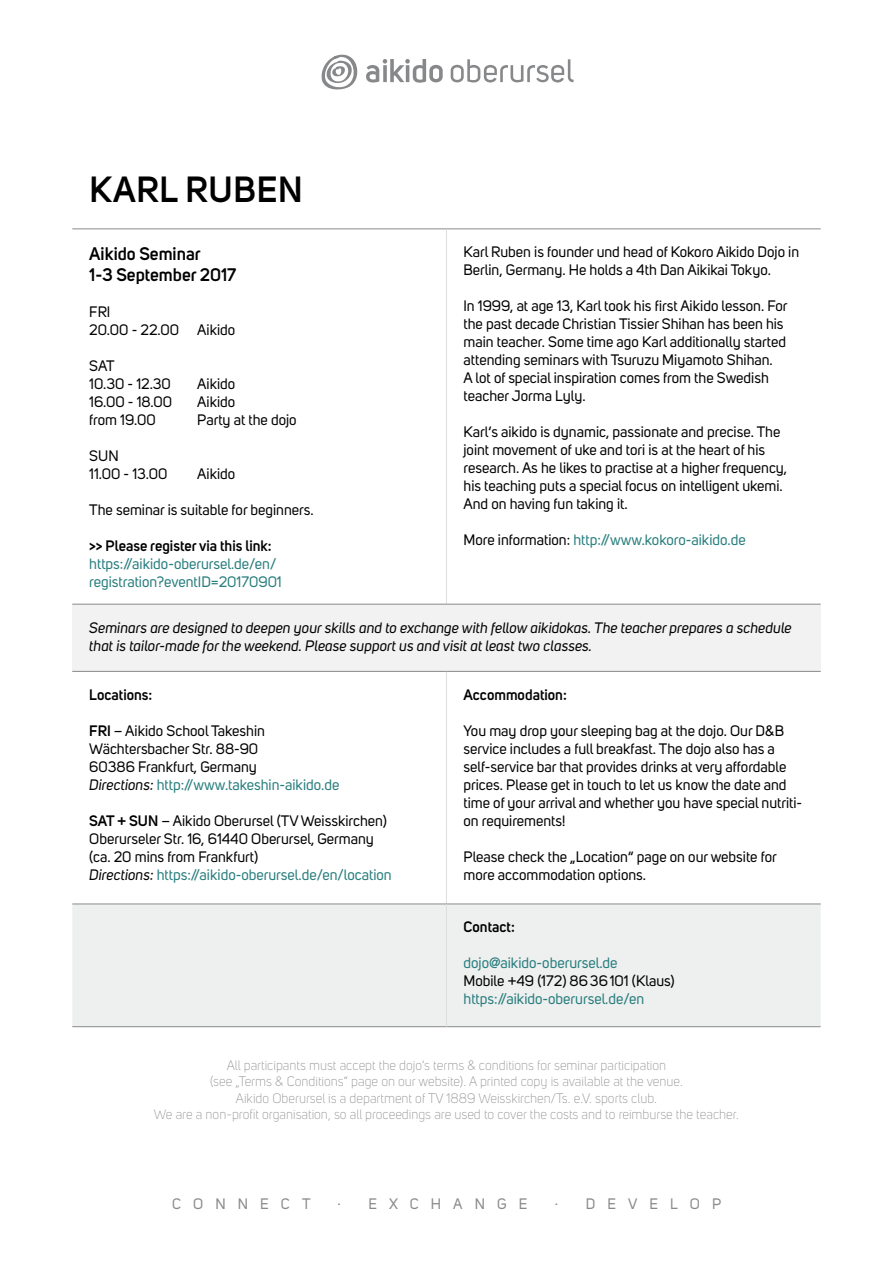
<style>
.page{position:relative;width:893px;height:1263px;background:#fff}
.page>*{position:absolute;margin:0;border:0;box-sizing:border-box;transform-origin:0 0}
.t1{font:600 36px "Uni Sans";letter-spacing:.02em;color:#000}
.t2{font:600 18px/21.6px "Uni Sans";color:#000}
.t3{font:15px/18px "Uni Sans";color:#000}
.t4{font:italic 15px/18px "Uni Sans";color:#000}
.t5{font:15px/18px "Uni Sans";color:#287d7d}
.t6{font:600 15px "Uni Sans";color:#000}
.t7{font:15px "Uni Sans";letter-spacing:.81em;color:#8a8a8a}
.t8{font:300 13.5px/16.2px "Uni Sans";color:#8a8a8a;text-align:center}
.s1{color:#000}
.s2{font-weight:600}
.s3{font-style:italic}
.s4{color:#287d7d}
</style>
<div class="page">
<svg style="left:321px;top:54px;width:37px;height:36px"></svg>
<svg style="left:366px;top:59px;width:77px;height:24px"></svg>
<svg style="left:451px;top:59px;width:123px;height:23px"></svg>
<div style="left:72px;top:604px;width:749px;height:67px;background:#f2f2f2"></div>
<div style="left:72px;top:905px;width:749px;height:121px;background:#eeefef"></div>
<hr style="left:72px;top:229px;width:374px;height:1px;background:#8a8a8a">
<hr style="left:446px;top:229px;width:375px;height:1px;background:#8a8a8a">
<hr style="left:446px;top:229px;width:1px;height:375px;background:#dddedf">
<hr style="left:446px;top:672px;width:1px;height:232px;background:#dddedf">
<hr style="left:72px;top:604px;width:374px;height:1px;background:#8a8a8a">
<hr style="left:446px;top:604px;width:375px;height:1px;background:#8a8a8a">
<hr style="left:72px;top:671px;width:374px;height:1px;background:#8a8a8a">
<hr style="left:446px;top:671px;width:375px;height:1px;background:#8a8a8a">
<hr style="left:72px;top:904px;width:374px;height:1px;background:#8a8a8a">
<hr style="left:446px;top:904px;width:375px;height:1px;background:#8a8a8a">
<hr style="left:72px;top:1026px;width:374px;height:1px;background:#8a8a8a">
<hr style="left:446px;top:1026px;width:375px;height:1px;background:#8a8a8a">
<hr style="left:446px;top:904px;width:1px;height:122px;background:#dddedf">
<h1 class="t1" style="left:90px;top:168px;width:214px">KARL RUBEN</h1>
<p class="t2" style="left:89px;top:242px;width:149px">Aikido Seminar<br>1-3 September 2017</p>
<p class="t3" style="left:89px;top:303px;width:148px">FRI<br>20.00 - 22.00 Aikido</p>
<p class="t3" style="left:89px;top:357px;width:83px">SAT<br>10.30 - 12.30</p>
<p class="t3" style="left:197px;top:375px;width:40px">Aikido</p>
<p class="t3" style="left:89px;top:393px;width:84px">16.00 - 18.00</p>
<p class="t3" style="left:197px;top:393px;width:40px">Aikido</p>
<p class="t3" style="left:89px;top:411px;width:68px">from 19.00</p>
<p class="t3" style="left:197px;top:411px;width:101px">Party at the dojo</p>
<p class="t3" style="left:89px;top:447px;width:80px">SUN<br>11.00 - 13.00</p>
<p class="t3" style="left:197px;top:465px;width:40px">Aikido</p>
<p class="t3" style="left:89px;top:501px;width:226px">The seminar is suitable for beginners.</p>
<p class="t6" style="left:89px;top:537px;width:184px">&gt;&gt; Please register via this link:</p>
<p class="t5" style="left:89px;top:555px;width:194px">https://aikido-oberursel.de/en/ registration?eventID=20170901</p>
<p class="t3" style="left:463px;top:243px;width:337px">Karl Ruben is founder und head of Kokoro Aikido Dojo in<br>Berlin, Germany. He holds a 4th Dan Aikikai Tokyo.</p>
<p class="t3" style="left:463px;top:297px;width:325px">In 1999, at age 13, Karl took his first Aikido lesson. For the past decade Christian Tissier Shihan has been his main teacher. Some time ago Karl additionally started attending seminars with Tsuruzu Miyamoto Shihan.<br>A lot of special inspiration comes from the Swedish teacher Jorma Lyly.</p>
<p class="t3" style="left:463px;top:423px;width:325px">Karl‘s aikido is dynamic, passionate and precise. The joint movement of uke and tori is at the heart of his research. As he likes to practise at a higher frequency, his teaching puts a special focus on intelligent ukemi.<br>And on having fun taking it.</p>
<p class="t5" style="left:463px;top:531px;width:284px"><span class="s1">More information:</span> http://www.kokoro-aikido.de</p>
<p class="t4" style="left:89px;top:618px;width:704px">Seminars are designed to deepen your skills and to exchange with fellow aikidokas. The teacher prepares a schedule that is tailor-made for the weekend. Please support us and visit at least two classes.</p>
<p class="t6" style="left:89px;top:686px;width:65px">Locations:</p>
<p class="t3" style="left:89px;top:722px;width:252px"><span class="s2">FRI</span> – Aikido School Takeshin<br>Wächtersbacher Str. 88-90<br>60386 Frankfurt, Germany<br><span class="s3">Directions:</span> <span class="s4">http://www.takeshin-aikido.de</span></p>
<p class="t3" style="left:89px;top:812px;width:304px"><span class="s2">SAT + SUN</span> – Aikido Oberursel (TV Weisskirchen)<br>Oberurseler Str. 16, 61440 Oberursel, Germany (ca. 20 mins from Frankfurt)<br><span class="s3">Directions:</span> <span class="s4">https://aikido-oberursel.de/en/location</span></p>
<p class="t6" style="left:463px;top:686px;width:105px">Accommodation:</p>
<p class="t3" style="left:463px;top:722px;width:340px">You may drop your sleeping bag at the dojo. Our D&amp;B service includes a full breakfast. The dojo also has a self-service bar that provides drinks at very affordable prices. Please get in touch to let us know the date and time of your arrival and whether you have special nutriti&shy;on requirements!</p>
<p class="t3" style="left:463px;top:848px;width:315px">Please check the „Location“ page on our website for more accommodation options.</p>
<p class="t6" style="left:463px;top:918px;width:53px">Contact:</p>
<p class="t5" style="left:463px;top:954px;width:156px">dojo@aikido-oberursel.de</p>
<p class="t3" style="left:463px;top:972px;width:213px">Mobile +49 (172) 8636101 (Klaus)</p>
<p class="t5" style="left:463px;top:990px;width:182px">https://aikido-oberursel.de/en</p>
<p class="t8" style="left:154px;top:1057px;width:587px">All participants must accept the dojo‘s terms &amp; conditions for seminar participation<br>(see „Terms &amp; Conditions“ page on our website). A printed copy is available at the venue.<br>Aikido Oberursel is a department of TV 1889 Weisskirchen/Ts. e.V. sports club.<br>We are a non-profit organisation, so all proceedings are used to cover the costs and to reimburse the teacher.</p>
<p class="t7" style="left:172px;top:1195px;width:140px">CONNECT</p>
<p class="t7" style="left:338px;top:1195px;width:5px">∙</p>
<p class="t7" style="left:368px;top:1195px;width:160px">EXCHANGE</p>
<p class="t7" style="left:555px;top:1195px;width:5px">∙</p>
<p class="t7" style="left:586px;top:1195px;width:137px">DEVELOP</p>
</div>
